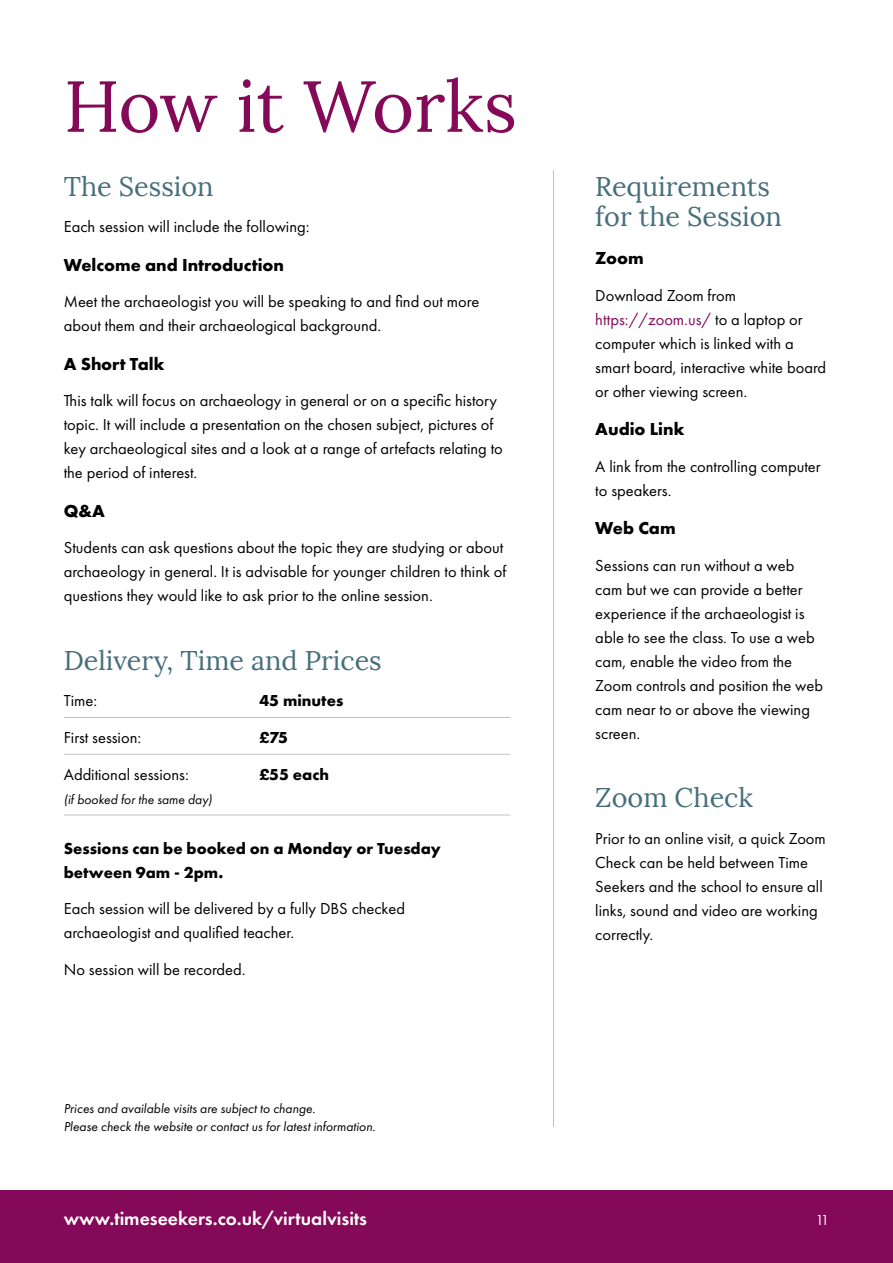
<style>
.page{position:relative;width:893px;height:1263px;background:#fff}
.page>*{position:absolute;margin:0;border:0;box-sizing:border-box;transform-origin:0 0}
.t1{font:72px "Lora";letter-spacing:-.005em;color:#840958}
.t2{font:27px/30px "Lora";color:#466f7b}
.t3{font:600 19.5px "Futura PT";color:#fff}
.t4{font:700 18px "Futura PT";color:#000}
.t5{font:16.5px/24px "Futura PT";color:#000}
.t6{font:700 16.5px/24px "Futura PT";color:#000}
.t7{font:15px "Futura PT";color:#fff}
.t8{font:italic 13.5px/18px "Futura PT";color:#000}
.s1{color:#840958}
</style>
<div class="page">
<hr style="left:64px;top:717px;width:446px;height:1px;background:#c0c0c0">
<hr style="left:64px;top:754px;width:446px;height:1px;background:#c0c0c0">
<hr style="left:64px;top:815px;width:446px;height:1px;background:#c0c0c0">
<div style="left:0;top:1191px;width:893px;height:72px;background:#840958"></div>
<hr style="left:553px;top:170px;width:1px;height:957px;background:#c7bca2">
<h1 class="t1" style="left:64px;top:62px;width:455px">How it Works</h1>
<h2 class="t2" style="left:64px;top:171px;width:151px">The Session</h2>
<p class="t5" style="left:64px;top:215px;width:247px">Each session will include the following:</p>
<p class="t4" style="left:64px;top:253px;width:222px">Welcome and Introduction</p>
<p class="t5" style="left:64px;top:290px;width:417px">Meet the archaeologist you will be speaking to and find out more about them and their archaeological background.</p>
<p class="t4" style="left:64px;top:352px;width:102px">A Short Talk</p>
<p class="t5" style="left:64px;top:389px;width:441px">This talk will focus on archaeology in general or on a specific history topic. It will include a presentation on the chosen subject, pictures of key archaeological sites and a look at a range of artefacts relating to the period of interest.</p>
<p class="t4" style="left:64px;top:499px;width:43px">Q&amp;A</p>
<p class="t5" style="left:64px;top:536px;width:444px">Students can ask questions about the topic they are studying or about archaeology in general. It is advisable for younger children to think of questions they would like to ask prior to the online session.</p>
<h2 class="t2" style="left:64px;top:645px;width:319px">Delivery, Time and Prices</h2>
<p class="t5" style="left:64px;top:689px;width:35px">Time:</p>
<p class="t6" style="left:259px;top:688px;width:85px">45 minutes</p>
<p class="t5" style="left:64px;top:726px;width:79px">First session:</p>
<p class="t6" style="left:259px;top:725px;width:30px">£75</p>
<p class="t5" style="left:64px;top:762px;width:126px">Additional sessions:</p>
<p class="t6" style="left:259px;top:762px;width:71px">£55 each</p>
<p class="t8" style="left:64px;top:790px;width:150px">(if booked for the same day)</p>
<p class="t6" style="left:64px;top:835px;width:379px">Sessions can be booked on a Monday or Tuesday between 9am - 2pm.</p>
<p class="t5" style="left:64px;top:897px;width:343px">Each session will be delivered by a fully DBS checked archaeologist and qualified teacher.</p>
<p class="t5" style="left:64px;top:957px;width:183px">No session will be recorded.</p>
<p class="t8" style="left:64px;top:1099px;width:313px">Prices and available visits are subject to change.<br>Please check the website or contact us for latest information.</p>
<h2 class="t2" style="left:595px;top:171px;width:188px">Requirements for the Session</h2>
<p class="t4" style="left:595px;top:246px;width:50px">Zoom</p>
<p class="t5" style="left:595px;top:283px;width:232px">Download Zoom from <span class="s1">https://zoom.us/</span> to a laptop or computer which is linked with a smart board, interactive white board or other viewing screen.</p>
<p class="t4" style="left:595px;top:417px;width:91px">Audio Link</p>
<p class="t5" style="left:595px;top:454px;width:227px">A link from the controlling computer to speakers.</p>
<p class="t4" style="left:595px;top:516px;width:82px">Web Cam</p>
<p class="t5" style="left:595px;top:553px;width:229px">Sessions can run without a web cam but we can provide a better experience if the archaeologist is able to see the class. To use a web cam, enable the video from the<br>Zoom controls and position the web cam near to or above the viewing screen.</p>
<h2 class="t2" style="left:595px;top:782px;width:159px">Zoom Check</h2>
<p class="t5" style="left:595px;top:826px;width:232px">Prior to an online visit, a quick Zoom<br>Check can be held between Time<br>Seekers and the school to ensure all links, sound and video are working correctly.</p>
<p class="t3" style="left:64px;top:1206px;width:305px">www.timeseekers.co.uk/virtualvisits</p>
<p class="t7" style="left:815px;top:1211px;width:15px">11</p>
</div>
